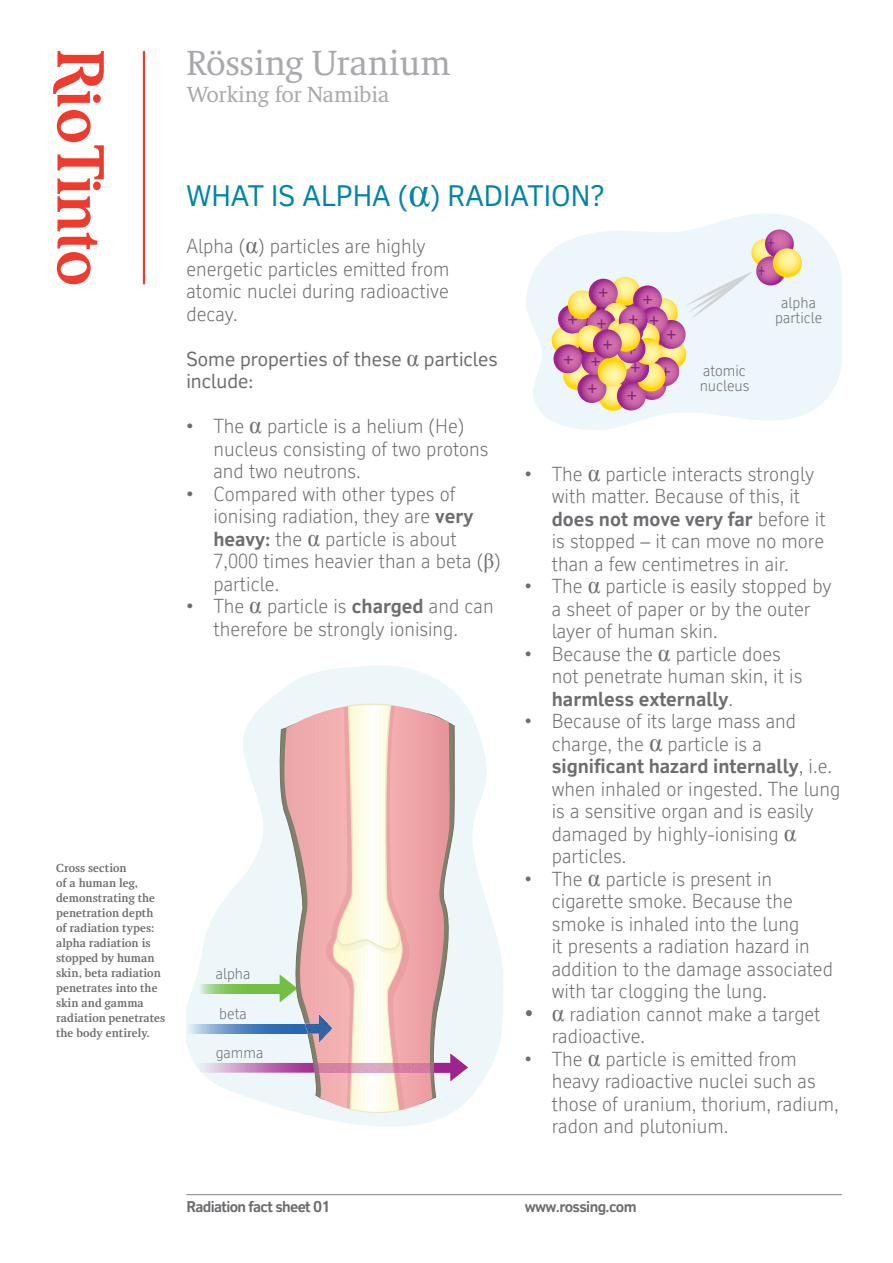
<style>
.page{position:relative;width:893px;height:1263px;background:#fff}
.page>*{position:absolute;margin:0;border:0;box-sizing:border-box;transform-origin:0 0}
.t1{font:36px "RT Albanese";color:#a8a9ad}
.t2{font:28.5px "RT Vickerman";color:#0084a9}
.t3{font:22.5px "RT Albanese";color:#a8a9ad}
.t4{font:300 19.5px/22.5px "RT Vickerman";color:#6c6d70}
.t5{font:19.5px/22.5px "RT Vickerman";color:#6c6d70}
.t6{font:18px/27.6px "Arial";color:#832a7f}
.t7{font:300 15px/15px "RT Vickerman";color:#6c6d70;text-align:center}
.t8{font:700 15px "RT Vickerman";letter-spacing:-.04em;color:#6c6d70}
.t9{font:700 12px/15px "RT Albanese";color:#6c6d70}
.s1{font-family:"Times New Roman";font-size:42px}
.s2{font-family:"Times New Roman";font-weight:400;font-size:24px}
.s3{font-family:"Times New Roman";font-size:24px}
.s4{font-weight:700}
.s5{font-family:"Times New Roman";font-weight:400;font-size:21px}
.s6{font-family:"Times New Roman";font-weight:400;font-size:25.5px}
</style>
<div class="page">
<svg style="left:53px;top:51px;width:51px;height:233px"></svg>
<div style="left:93px;top:94px;width:8px;height:9px;background:#ee3b2e;border-radius:50%"></div>
<hr style="left:143px;top:51px;width:2px;height:233px;background:#ee3b2e">
<hr style="left:186px;top:1194px;width:656px;height:1px;background:#808285">
<svg style="left:526px;top:214px;width:316px;height:216px;fill:#edf6fa"></svg>
<svg style="left:186px;top:665px;width:317px;height:407px"></svg>
<svg style="left:186px;top:1024px;width:9px;height:10px"></svg>
<div style="left:278px;top:675px;width:132px;height:29px;background:#edf7fa"></div>
<svg style="left:195px;top:704px;width:273px;height:397px"></svg>
<img style="left:260px;top:1009px;width:228px;height:117px">
<svg style="left:550px;top:229px;width:254px;height:184px;background:#e5d3d2"></svg>
<h1 class="t1" style="left:186px;top:43px;width:266px">Rössing Uranium</h1>
<p class="t3" style="left:187px;top:82px;width:204px">Working for Namibia</p>
<p class="t9" style="left:56px;top:861px;width:110px">Cross section<br>of a human leg, demonstrating the penetration depth of radiation types: alpha radiation is stopped by human skin, beta radiation penetrates into the skin and gamma radiation penetrates the body entirely.</p>
<h2 class="t2" style="left:186px;top:179px;width:419px">What is alpha (<span class="s1">α</span>) radiation?</h2>
<p class="t4" style="left:186px;top:235px;width:265px">Alpha (<span class="s2">α</span>) particles are highly energetic particles emitted from atomic nuclei during radioactive decay.</p>
<p class="t5" style="left:186px;top:347px;width:313px">Some properties of these <span class="s3">α</span> particles include:</p>
<p class="t4" style="left:213px;top:415px;width:277px;text-indent:-27px">• The <span class="s2">α</span> particle is a helium (He) nucleus consisting of two protons and two neutrons.</p>
<p class="t4" style="left:213px;top:482px;width:289px;text-indent:-27px">• Compared with other types of ionising radiation, they are <span class="s4">very heavy:</span> the <span class="s2">α</span> particle is about<br>7,000 times heavier than a beta (<span class="s5">β</span>) particle.</p>
<p class="t4" style="left:186px;top:595px;width:309px;text-align:center">• The <span class="s2">α</span> particle is <span class="s4">charged</span> and can therefore be strongly ionising.</p>
<p class="t6" style="left:598px;top:279px;width:12px">+</p>
<p class="t6" style="left:628px;top:289px;width:33px;line-height:21.1px;text-align:center">+<br>+ +</p>
<p class="t7" style="left:775px;top:295px;width:49px">alpha particle</p>
<p class="t6" style="left:567px;top:306px;width:12px">+</p>
<p class="t6" style="left:596px;top:310px;width:12px">+</p>
<p class="t6" style="left:666px;top:321px;width:12px">+</p>
<p class="t6" style="left:602px;top:331px;width:12px">+</p>
<p class="t6" style="left:626px;top:337px;width:12px">+</p>
<p class="t6" style="left:563px;top:346px;width:12px">+</p>
<p class="t6" style="left:590px;top:348px;width:12px">+</p>
<p class="t6" style="left:627px;top:354px;width:15px">+ +</p>
<p class="t7" style="left:700px;top:363px;width:51px;text-align:left">atomic nucleus</p>
<p class="t6" style="left:660px;top:358px;width:12px">+</p>
<p class="t6" style="left:587px;top:375px;width:12px">+</p>
<p class="t4" style="left:552px;top:462px;width:275px;text-indent:-27px">• The <span class="s2">α</span> particle interacts strongly with matter. Because of this, it <span class="s4">does not move very far</span> before it is stopped – it can move no more than a few centimetres in air.</p>
<p class="t4" style="left:552px;top:575px;width:281px;text-indent:-27px">• The <span class="s2">α</span> particle is easily stopped by a sheet of paper or by the outer layer of human skin.</p>
<p class="t4" style="left:552px;top:642px;width:252px;text-indent:-27px">• Because the <span class="s2">α</span> particle does not penetrate human skin, it is <span class="s4">harmless externally</span>.</p>
<p class="t4" style="left:552px;top:710px;width:290px;text-indent:-27px">• Because of its large mass and charge, the <span class="s6">α</span> particle is a <span class="s4">significant hazard internally</span>, i.e. when inhaled or ingested. The lung is a sensitive organ and is easily damaged by highly-ionising <span class="s2">α </span>particles.</p>
<p class="t4" style="left:552px;top:867px;width:283px;text-indent:-27px">• The <span class="s2">α</span> particle is present in cigarette smoke. Because the smoke is inhaled into the lung<br>it presents a radiation hazard in addition to the damage associated with tar clogging the lung.</p>
<p class="t4" style="left:552px;top:1002px;width:270px;text-indent:-27px"><span class="s2">• α</span> radiation cannot make a target radioactive.</p>
<p class="t4" style="left:552px;top:1047px;width:288px;text-indent:-27px">• The <span class="s2">α</span> particle is emitted from heavy radioactive nuclei such as those of uranium, thorium, radium, radon and plutonium.</p>
<p class="t7" style="left:216px;top:966px;width:36px">alpha</p>
<p class="t7" style="left:219px;top:1006px;width:29px">beta</p>
<p class="t7" style="left:216px;top:1045px;width:49px">gamma</p>
<p class="t8" style="left:186px;top:1197px;width:146px">Radiation fact sheet 01</p>
<p class="t8" style="left:525px;top:1197px;width:113px">www.rossing.com</p>
</div>
